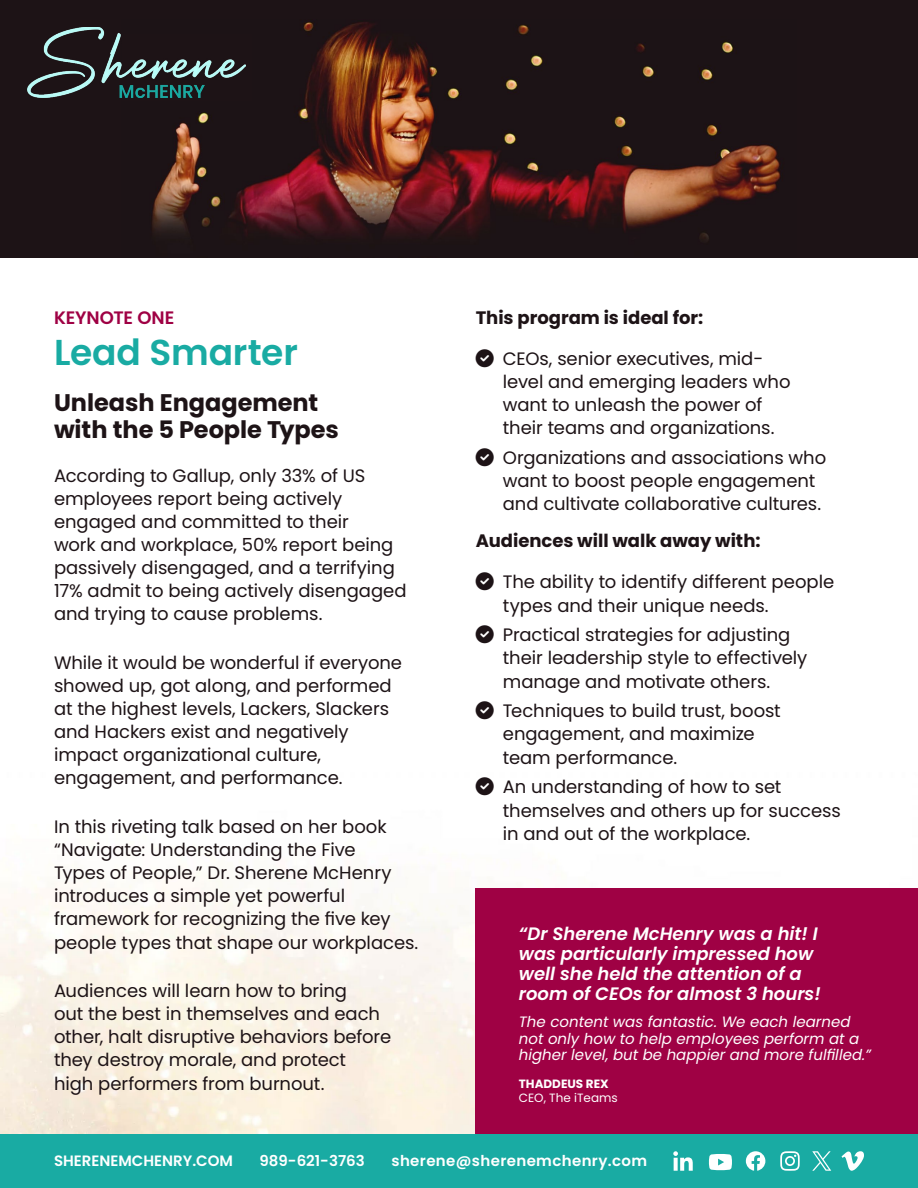
<style>
.page{position:relative;width:918px;height:1188px;background:#fff}
.page>*{position:absolute;margin:0;border:0;box-sizing:border-box;transform-origin:0 0}
.t1{font:600 36px "Poppins";letter-spacing:-.005em;color:#19aba3}
.t2{font:700 24px/26.4px "Poppins";color:#1d1316}
.t3{font:18px/23.1px "Poppins";letter-spacing:-.005em;color:#1d1316}
.t4{font:italic 600 18px/19.8px "Poppins";color:#fff}
.t5{font:700 18px "Poppins";color:#1d1316}
.t6{font:600 18px "Poppins";letter-spacing:-.005em;color:#9f0144}
.t7{font:italic 15px/16.5px "Poppins";color:#fff}
.t8{font:600 15px "Poppins";color:#fff}
.t9{font:600 15px "Poppins";letter-spacing:.025em;color:#fff}
.t10{font:12px "Poppins";color:#fff}
.t11{font:700 12px "Poppins";color:#fff}
</style>
<div class="page">
<div style="left:0;top:0;width:918px;height:257px;background:#1d1316"></div>
<img style="left:0;top:859px;width:476px;height:275px">
<img style="left:152px;top:22px;width:629px;height:218px">
<div style="left:122px;top:34px;width:130px;height:67px;background:#1d1316"></div>
<img style="left:27px;top:27px;width:219px;height:71px">
<div style="left:476px;top:888px;width:442px;height:247px;background:#9f0144"></div>
<div style="left:0;top:1134px;width:918px;height:54px;background:#19aba3"></div>
<svg style="left:842px;top:1151px;width:22px;height:20px"></svg>
<svg style="left:812px;top:1151px;width:19px;height:20px"></svg>
<svg style="left:780px;top:1151px;width:20px;height:20px"></svg>
<svg style="left:746px;top:1151px;width:19px;height:20px"></svg>
<svg style="left:709px;top:1154px;width:23px;height:16px"></svg>
<svg style="left:673px;top:1151px;width:20px;height:20px"></svg>
<p class="t6" style="left:54px;top:307px;width:122px">KEYNOTE ONE</p>
<h1 class="t1" style="left:54px;top:331px;width:245px">Lead Smarter</h1>
<h2 class="t2" style="left:54px;top:390px;width:286px">Unleash Engagement with the 5 People Types</h2>
<p class="t3" style="left:54px;top:464px;width:354px">According to Gallup, only 33% of US employees report being actively engaged and committed to their<br>work and workplace, 50% report being passively disengaged, and a terrifying 17% admit to being actively disengaged and trying to cause problems.</p>
<p class="t3" style="left:54px;top:651px;width:350px">While it would be wonderful if everyone showed up, got along, and performed at the highest levels, Lackers, Slackers and Hackers exist and negatively impact organizational culture, engagement, and performance.</p>
<p class="t3" style="left:54px;top:815px;width:366px">In this riveting talk based on her book “Navigate: Understanding the Five<br>Types of People,” Dr. Sherene McHenry introduces a simple yet powerful framework for recognizing the five key people types that shape our workplaces.</p>
<p class="t3" style="left:54px;top:979px;width:339px">Audiences will learn how to bring<br>out the best in themselves and each other, halt disruptive behaviors before they destroy morale, and protect<br>high performers from burnout.</p>
<p class="t5" style="left:476px;top:307px;width:229px">This program is ideal for:</p>
<p class="t3" style="left:503px;top:347px;width:289px">CEOs, senior executives, mid&shy;level and emerging leaders who want to unleash the power of their teams and organizations.</p>
<p class="t3" style="left:503px;top:446px;width:325px">Organizations and associations who want to boost people engagement and cultivate collaborative cultures.</p>
<p class="t5" style="left:476px;top:531px;width:286px">Audiences will walk away with:</p>
<p class="t3" style="left:503px;top:571px;width:333px">The ability to identify different people types and their unique needs.</p>
<p class="t3" style="left:503px;top:624px;width:306px">Practical strategies for adjusting their leadership style to effectively manage and motivate others.</p>
<p class="t3" style="left:503px;top:700px;width:280px">Techniques to build trust, boost engagement, and maximize team performance.</p>
<p class="t3" style="left:503px;top:776px;width:340px">An understanding of how to set themselves and others up for success in and out of the workplace.</p>
<p class="t4" style="left:519px;top:924px;width:303px">“Dr Sherene McHenry was a hit! I was particularly impressed how well she held the attention of a room of CEOs for almost 3 hours!</p>
<p class="t7" style="left:519px;top:1014px;width:354px">The content was fantastic. We each learned not only how to help employees perform at a higher level, but be happier and more fulfilled.”</p>
<p class="t11" style="left:519px;top:1077px;width:91px">THADDEUS REX</p>
<p class="t10" style="left:519px;top:1091px;width:100px">CEO, The iTeams</p>
<p class="t8" style="left:54px;top:1152px;width:181px">SHERENEMCHENRY.COM</p>
<p class="t8" style="left:260px;top:1152px;width:107px">989-621-3763</p>
<p class="t9" style="left:392px;top:1152px;width:257px">sherene@sherenemchenry.com</p>
</div>
